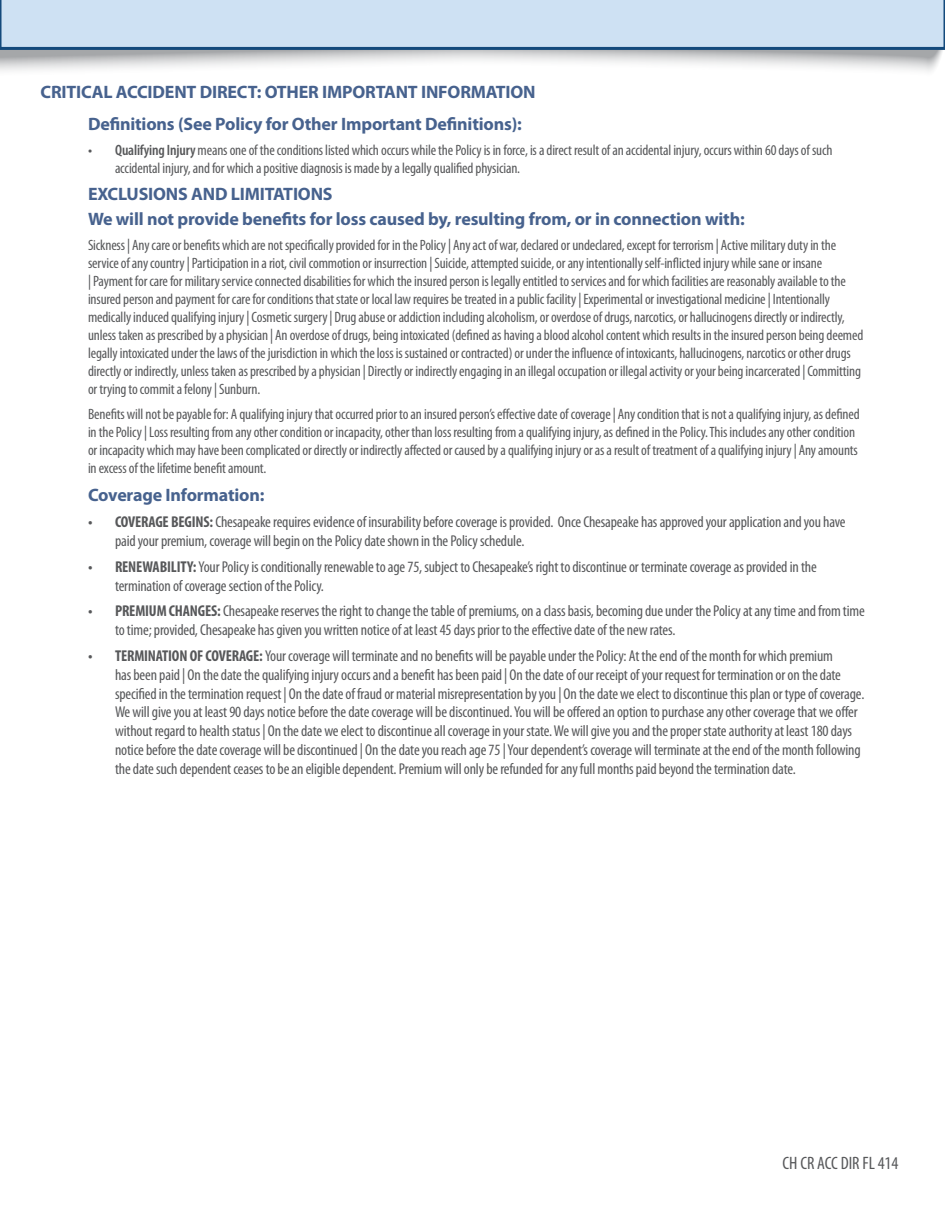
<style>
.page{position:relative;width:945px;height:1215px;background:#fff}
.page>*{position:absolute;margin:0;border:0;box-sizing:border-box;transform-origin:0 0}
.t1{font:700 18px "Myriad Pro";letter-spacing:-.01em;color:#47628e}
.t2{font:condensed 18px "Myriad Pro";color:#57585a}
.t3{font:condensed 15.75px/18.9px "Myriad Pro";letter-spacing:-.01em;color:#57585a}
.t4{font:condensed 15px/18px "Myriad Pro";letter-spacing:-.01em;color:#57585a}
.s1{font-weight:600}
.s2{font-weight:700}
</style>
<div class="page">
<svg style="left:0;top:50px;width:943px;height:22px"></svg>
<svg style="left:0;top:0;width:945px;height:50px;background:#c2d7eb"></svg>
<p class="t1" style="left:40px;top:80px;width:497px">CRITICAL ACCIDENT DIRECT: OTHER IMPORTANT INFORMATION</p>
<p class="t1" style="left:88px;top:112px;width:435px">Definitions (See Policy for Other Important Definitions):</p>
<p class="t4" style="left:115px;top:140px;width:719px;text-indent:-27px"><span class="s1">• Qualifying Injury</span> means one of the conditions listed which occurs while the Policy is in force, is a direct result of an accidental injury, occurs within 60 days of such accidental injury, and for which a positive diagnosis is made by a legally qualified physician.</p>
<p class="t1" style="left:88px;top:207px;width:658px">We will not provide benefits for loss caused by, resulting from, or in connection with:</p>
<p class="t4" style="left:88px;top:236px;width:777px">Sickness | Any care or benefits which are not specifically provided for in the Policy | Any act of war, declared or undeclared, except for terrorism | Active military duty in the service of any country | Participation in a riot, civil commotion or insurrection | Suicide, attempted suicide, or any intentionally self-inflicted injury while sane or insane<br>| Payment for care for military service connected disabilities for which the insured person is legally entitled to services and for which facilities are reasonably available to the insured person and payment for care for conditions that state or local law requires be treated in a public facility | Experimental or investigational medicine | Intentionally medically induced qualifying injury | Cosmetic surgery | Drug abuse or addiction including alcoholism, or overdose of drugs, narcotics, or hallucinogens directly or indirectly, unless taken as prescribed by a physician | An overdose of drugs, being intoxicated (defined as having a blood alcohol content which results in the insured person being deemed legally intoxicated under the laws of the jurisdiction in which the loss is sustained or contracted) or under the influence of intoxicants, hallucinogens, narcotics or other drugs directly or indirectly, unless taken as prescribed by a physician | Directly or indirectly engaging in an illegal occupation or illegal activity or your being incarcerated | Committing or trying to commit a felony | Sunburn.</p>
<p class="t4" style="left:88px;top:405px;width:773px">Benefits will not be payable for: A qualifying injury that occurred prior to an insured person’s effective date of coverage | Any condition that is not a qualifying injury, as defined in the Policy | Loss resulting from any other condition or incapacity, other than loss resulting from a qualifying injury, as defined in the Policy. This includes any other condition or incapacity which may have been complicated or directly or indirectly affected or caused by a qualifying injury or as a result of treatment of a qualifying injury | Any amounts in excess of the lifetime benefit amount.</p>
<p class="t1" style="left:88px;top:483px;width:178px">Coverage Information:</p>
<p class="t3" style="left:115px;top:512px;width:732px;text-indent:-27px"><span class="s2">• COVERAGE BEGINS:</span> Chesapeake requires evidence of insurability before coverage is provided. Once Chesapeake has approved your application and you have paid your premium, coverage will begin on the Policy date shown in the Policy schedule.</p>
<p class="t3" style="left:115px;top:557px;width:703px;text-indent:-27px"><span class="s2">• RENEWABILITY:</span> Your Policy is conditionally renewable to age 75, subject to Chesapeake’s right to discontinue or terminate coverage as provided in the termination of coverage section of the Policy.</p>
<p class="t3" style="left:115px;top:601px;width:751px;text-indent:-27px"><span class="s2">• PREMIUM CHANGES:</span> Chesapeake reserves the right to change the table of premiums, on a class basis, becoming due under the Policy at any time and from time to time; provided, Chesapeake has given you written notice of at least 45 days prior to the effective date of the new rates.</p>
<p class="t3" style="left:115px;top:646px;width:751px;text-indent:-27px"><span class="s2">• TERMINATION OF COVERAGE:</span> Your coverage will terminate and no benefits will be payable under the Policy: At the end of the month for which premium<br>has been paid | On the date the qualifying injury occurs and a benefit has been paid | On the date of our receipt of your request for termination or on the date specified in the termination request | On the date of fraud or material misrepresentation by you | On the date we elect to discontinue this plan or type of coverage.<br>We will give you at least 90 days notice before the date coverage will be discontinued. You will be offered an option to purchase any other coverage that we offer without regard to health status | On the date we elect to discontinue all coverage in your state. We will give you and the proper state authority at least 180 days notice before the date coverage will be discontinued | On the date you reach age 75 | Your dependent’s coverage will terminate at the end of the month following the date such dependent ceases to be an eligible dependent. Premium will only be refunded for any full months paid beyond the termination date.</p>
<p class="t1" style="left:88px;top:183px;width:246px">EXCLUSIONS AND LIMITATIONS</p>
<p class="t2" style="left:783px;top:1152px;width:117px">CH CR ACC DIR FL 414</p>
</div>
